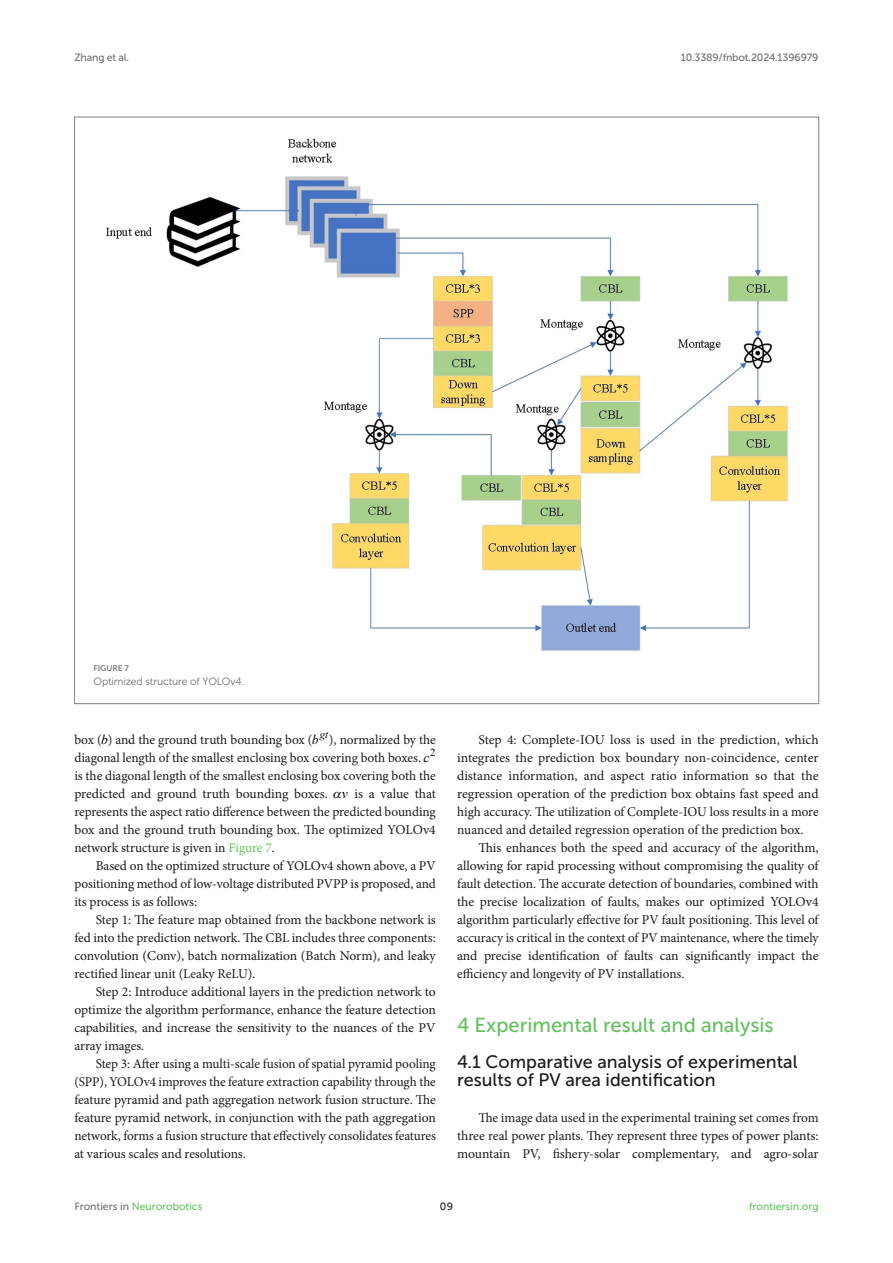
<style>
.page{position:relative;width:893px;height:1263px;background:#fff}
.page>*{position:absolute;margin:0;border:0;box-sizing:border-box;transform-origin:0 0}
.HEAD_1{font:20.25px "Museo Sans 500";color:#65c161}
.HEAD_2_after_HEAD_1{font:18px/18px "Museo Sans 500";color:#1b1c1b}
.TEXT{font:13.5px/18px "Minion Pro";letter-spacing:-.005em;color:#1b1c1b;text-align:justify}
.TEXT_FLUSH{font:13.5px/18px "Minion Pro";letter-spacing:-.01em;color:#1b1c1b;text-align:justify}
.spi-math-img{font:italic 13.5px "Times New Roman";color:#000}
.spi-math-img-2{font:italic 10.8px "Times New Roman";color:#000}
.t1{font:10.5px "Museo Sans 500";color:#65c161}
.t2{font:10.5px "Museo Sans 500";letter-spacing:-.015em;color:#706f70}
.FIG_LEG{font:10.5px "Museo Sans 300";letter-spacing:-.01em;color:#706f70}
.t3{font:10.5px "Museo Sans 500";color:#1b1c1b}
.FIG_HD{font:8.25px "Museo Sans 700";letter-spacing:-.01em;color:#7e7f7f}
.s1{font-family:"Times New Roman";font-style:italic;color:#000}
.s2{font-size:13.5px}
.s3{color:#65c161}
.s4{color:#706f70}
</style>
<div class="page">
<img style="left:106px;top:138px;width:682px;height:513px">
<p class="t2" style="left:74px;top:51px;width:56px">Zhang et al.</p>
<p class="t2" style="left:681px;top:51px;width:139px">10.3389/fnbot.2024.1396979</p>
<p class="FIG_HD" style="left:94px;top:664px;width:37px">FIGURE 7</p>
<p class="FIG_LEG" style="left:94px;top:675px;width:152px">Optimized structure of YOLOv4.</p>
<p class="TEXT" style="left:74px;top:731px;width:240px">box (<span class="s1">b</span>) and the ground truth bounding box (</p>
<p class="spi-math-img-2" style="left:312px;top:727px;width:18px"><span class="s2">b</span>gt</p>
<p class="TEXT" style="left:74px;top:731px;width:363px;text-indent:255px">), normalized by the diagonal length of the smallest enclosing box covering both boxes. <span class="s1">c</span><sup>2 </sup>is the diagonal length of the smallest enclosing box covering both the predicted and ground truth bounding boxes.</p>
<p class="TEXT" style="left:74px;top:785px;width:363px;text-indent:280px">is a value that represents the aspect ratio difference between the predicted bounding box and the ground truth bounding box. The optimized YOLOv4 network structure is given in <span class="s3">Figure 7</span>.</p>
<p class="TEXT" style="left:74px;top:857px;width:363px;text-indent:21px">Based on the optimized structure of YOLOv4 shown above, a PV positioning method of low-voltage distributed PVPP is proposed, and its process is as follows:</p>
<p class="TEXT" style="left:74px;top:911px;width:363px;text-indent:21px">Step 1: The feature map obtained from the backbone network is fed into the prediction network. The CBL includes three components: convolution (Conv), batch normalization (Batch Norm), and leaky rectified linear unit (Leaky ReLU).</p>
<p class="TEXT" style="left:74px;top:983px;width:363px;text-indent:21px">Step 2: Introduce additional layers in the prediction network to optimize the algorithm performance, enhance the feature detection capabilities, and increase the sensitivity to the nuances of the PV array images.</p>
<p class="TEXT" style="left:74px;top:1055px;width:363px;text-indent:21px">Step 3: After using a multi-scale fusion of spatial pyramid pooling (SPP), YOLOv4 improves the feature extraction capability through the feature pyramid and path aggregation network fusion structure. The feature pyramid network, in conjunction with the path aggregation network, forms a fusion structure that effectively consolidates features at various scales and resolutions.</p>
<p class="spi-math-img" style="left:342px;top:784px;width:7px">v</p>
<p class="TEXT" style="left:457px;top:731px;width:363px;text-indent:21px">Step 4: Complete-IOU loss is used in the prediction, which integrates the prediction box boundary non-coincidence, center distance information, and aspect ratio information so that the regression operation of the prediction box obtains fast speed and high accuracy. The utilization of Complete-IOU loss results in a more nuanced and detailed regression operation of the prediction box.</p>
<p class="TEXT" style="left:457px;top:839px;width:363px;text-indent:21px">This enhances both the speed and accuracy of the algorithm, allowing for rapid processing without compromising the quality of fault detection. The accurate detection of boundaries, combined with the precise localization of faults, makes our optimized YOLOv4 algorithm particularly effective for PV fault positioning. This level of accuracy is critical in the context of PV maintenance, where the timely and precise identification of faults can significantly impact the efficiency and longevity of PV installations.</p>
<p class="HEAD_1" style="left:457px;top:1014px;width:318px">4 Experimental result and analysis</p>
<p class="HEAD_2_after_HEAD_1" style="left:457px;top:1053px;width:342px">4.1 Comparative analysis of experimental results of PV area identification</p>
<p class="TEXT_FLUSH" style="left:457px;top:1109px;width:363px;text-indent:21px">The image data used in the experimental training set comes from three real power plants. They represent three types of power plants: mountain PV, fishery-solar complementary, and agro-solar</p>
<p class="t1" style="left:74px;top:1200px;width:130px"><span class="s4">Frontiers in</span> Neurorobotics</p>
<p class="t3" style="left:440px;top:1200px;width:15px">09</p>
<p class="t1" style="left:749px;top:1200px;width:71px">frontiersin.org</p>
</div>
